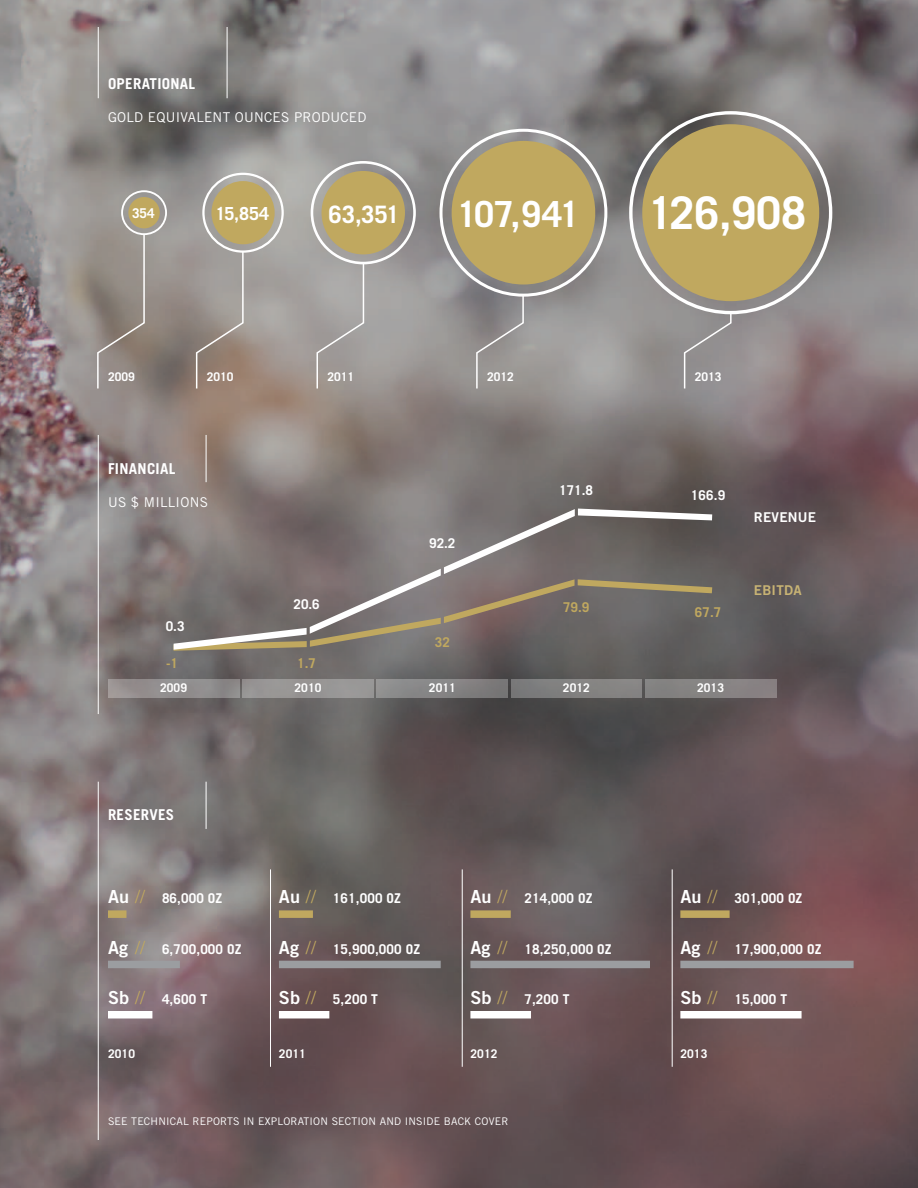
<style>
.page{position:relative;width:918px;height:1188px;background:#fff}
.page>*{position:absolute;margin:0;border:0;box-sizing:border-box;transform-origin:0 0}
.t1{font:700 45px "Trade Gothic";color:#fff}
.t2{font:700 36px "Trade Gothic";letter-spacing:-.04em;color:#fff}
.t3{font:700 24px "Trade Gothic";color:#fff}
.t4{font:700 18px "Trade Gothic";color:#fff}
.t5{font:700 15px "Trade Gothic";letter-spacing:.02em;color:#fff}
.t6{font:700 13.5px "Trade Gothic";letter-spacing:.01em;color:#fff}
.t7{font:13.5px "Trade Gothic";letter-spacing:.02em;color:#fff}
.t8{font:700 13.5px "Trade Gothic";color:#c0a85f}
.t9{font:13.5px "Trade Gothic Bold Two";letter-spacing:.02em;color:#fff}
.t10{font:13.5px "Trade Gothic Bold Two";letter-spacing:.02em;color:#c8b374}
.t11{font:700 12px "Trade Gothic";letter-spacing:.01em;color:#fff}
.t12{font:10.5px "Trade Gothic";letter-spacing:.02em;color:#fff}
.s1{font-family:"Trade Gothic Bold Two";font-weight:400;font-size:18px}
.s2{font-weight:300;font-size:18px;color:#c0a85f}
</style>
<div class="page">
<img style="left:0;top:0;width:918px;height:1188px">
<hr style="left:227px;top:27px;width:1px;height:71px;background:#fff">
<hr style="left:98px;top:27px;width:1px;height:71px;background:#fff">
<div style="left:311px;top:161px;width:105px;height:103px;border:3px solid #fff;border-radius:50%"></div>
<div style="left:202px;top:173px;width:82px;height:80px;border:2px solid #fff;border-radius:50%"></div>
<div style="left:121px;top:190px;width:46px;height:45px;border:2px solid #fff;border-radius:50%"></div>
<div style="left:642px;top:124px;width:177px;height:177px;background:#c0a85f;border-radius:50%"></div>
<div style="left:452px;top:141px;width:143px;height:144px;background:#c0a85f;border-radius:50%"></div>
<div style="left:322px;top:171px;width:83px;height:83px;background:#c0a85f;border-radius:50%"></div>
<div style="left:211px;top:181px;width:64px;height:63px;background:#c0a85f;border-radius:50%"></div>
<div style="left:128px;top:197px;width:32px;height:31px;background:#c0a85f;border-radius:50%"></div>
<svg style="left:96px;top:233px;width:50px;height:157px;background:#938b84"></svg>
<svg style="left:195px;top:250px;width:49px;height:140px;background:#9e938b"></svg>
<svg style="left:316px;top:261px;width:49px;height:129px;background:#a7a3a1"></svg>
<svg style="left:475px;top:294px;width:50px;height:96px;background:#949191"></svg>
<svg style="left:683px;top:311px;width:49px;height:79px;background:#989596"></svg>
<div style="left:511px;top:680px;width:130px;height:18px;background:#828180"></div>
<div style="left:645px;top:680px;width:131px;height:18px;background:#868282"></div>
<div style="left:108px;top:680px;width:131px;height:18px;background:linear-gradient(to right,#9a9393,#8a8989)"></div>
<div style="left:243px;top:680px;width:131px;height:18px;background:#989795"></div>
<div style="left:377px;top:680px;width:131px;height:18px;background:linear-gradient(to right,#919192,#787576)"></div>
<svg style="left:174px;top:509px;width:538px;height:142px;background:#7d7672"></svg>
<hr style="left:206px;top:435px;width:1px;height:47px;background:#fff">
<hr style="left:98px;top:435px;width:1px;height:279px;background:#fff">
<hr style="left:206px;top:782px;width:1px;height:47px;background:#fff">
<hr style="left:98px;top:782px;width:1px;height:358px;background:#fff">
<div style="left:108px;top:910px;width:18px;height:8px;background:#c0a85f"></div>
<div style="left:108px;top:961px;width:72px;height:7px;background:#9b9da0"></div>
<div style="left:108px;top:1011px;width:44px;height:7px;background:#fff"></div>
<hr style="left:270px;top:869px;width:1px;height:198px;background:#fff">
<hr style="left:672px;top:869px;width:1px;height:198px;background:#fff">
<div style="left:680px;top:910px;width:50px;height:8px;background:#c0a85f"></div>
<div style="left:680px;top:961px;width:174px;height:7px;background:#9b9da0"></div>
<div style="left:680px;top:1011px;width:122px;height:7px;background:#fff"></div>
<hr style="left:462px;top:869px;width:1px;height:198px;background:#fff">
<div style="left:470px;top:910px;width:41px;height:8px;background:#c0a85f"></div>
<div style="left:470px;top:961px;width:180px;height:7px;background:#9b9da0"></div>
<div style="left:470px;top:1011px;width:61px;height:7px;background:#fff"></div>
<div style="left:279px;top:910px;width:34px;height:8px;background:#c0a85f"></div>
<div style="left:279px;top:961px;width:162px;height:7px;background:#9b9da0"></div>
<div style="left:279px;top:1011px;width:50px;height:7px;background:#fff"></div>
<p class="t5" style="left:108px;top:74px;width:26px">OPERAT</p>
<p class="t5" style="left:157px;top:74px;width:14px">IONAL</p>
<p class="t7" style="left:108px;top:109px;width:146px">GOLD EQUIVALENT OUNCES</p>
<p class="t7" style="left:294px;top:109px;width:10px">PRODUCED</p>
<p class="t6" style="left:132px;top:205px;width:24px">354</p>
<h3 class="t4" style="left:216px;top:202px;width:55px">15,854</h3>
<h3 class="t3" style="left:328px;top:200px;width:73px">63,351</h3>
<h2 class="t2" style="left:457px;top:192px;width:124px">107,941</h2>
<h1 class="t1" style="left:648px;top:185px;width:160px">126,908</h1>
<p class="t11" style="left:108px;top:369px;width:28px">2009</p>
<p class="t11" style="left:207px;top:369px;width:28px">2010</p>
<p class="t11" style="left:327px;top:369px;width:28px">2011</p>
<p class="t11" style="left:487px;top:369px;width:28px">2012</p>
<p class="t11" style="left:695px;top:369px;width:28px">2013</p>
<p class="t5" style="left:108px;top:459px;width:21px">FINANC</p>
<p class="t5" style="left:156px;top:459px;width:13px">IAL</p>
<p class="t7" style="left:108px;top:494px;width:101px">US $ MILLIONS</p>
<p class="t6" style="left:166px;top:618px;width:20px">0.3</p>
<p class="t8" style="left:166px;top:655px;width:14px">-1</p>
<p class="t6" style="left:294px;top:595px;width:28px">20.6</p>
<p class="t8" style="left:297px;top:655px;width:20px">1.7</p>
<p class="t6" style="left:429px;top:535px;width:28px">92.2</p>
<p class="t8" style="left:435px;top:634px;width:17px">32</p>
<p class="t6" style="left:559px;top:482px;width:35px">171.8</p>
<p class="t6" style="left:691px;top:487px;width:36px">166.9</p>
<p class="t8" style="left:563px;top:599px;width:28px">79.9</p>
<p class="t8" style="left:695px;top:604px;width:28px">67.7</p>
<p class="t11" style="left:160px;top:681px;width:29px">2009</p>
<p class="t11" style="left:294px;top:681px;width:29px">2010</p>
<p class="t11" style="left:429px;top:681px;width:29px">2011</p>
<p class="t11" style="left:563px;top:681px;width:29px">2012</p>
<p class="t11" style="left:697px;top:681px;width:29px">2013</p>
<p class="t9" style="left:754px;top:509px;width:64px">REVENUE</p>
<p class="t10" style="left:754px;top:582px;width:49px">EBITDA</p>
<p class="t5" style="left:108px;top:806px;width:9px">RESER</p>
<p class="t5" style="left:150px;top:806px;width:17px">VES</p>
<p class="t6" style="left:108px;top:890px;width:116px"><span class="s1">Au</span> <span class="s2">//</span> 86,000 OZ</p>
<p class="t6" style="left:108px;top:941px;width:135px"><span class="s1">Ag</span> <span class="s2">//</span> 6,700,000 OZ</p>
<p class="t6" style="left:108px;top:991px;width:101px"><span class="s1">Sb</span> <span class="s2">//</span> 4,600 T</p>
<p class="t6" style="left:279px;top:890px;width:124px"><span class="s1">Au</span> <span class="s2">//</span> 161,000 OZ</p>
<p class="t6" style="left:279px;top:941px;width:143px"><span class="s1">Ag</span> <span class="s2">//</span> 15,900,000 OZ</p>
<p class="t6" style="left:279px;top:991px;width:101px"><span class="s1">Sb</span> <span class="s2">//</span> 5,200 T</p>
<p class="t6" style="left:470px;top:890px;width:124px"><span class="s1">Au</span> <span class="s2">//</span> 214,000 OZ</p>
<p class="t6" style="left:470px;top:941px;width:143px"><span class="s1">Ag</span> <span class="s2">//</span> 18,250,000 OZ</p>
<p class="t6" style="left:470px;top:991px;width:101px"><span class="s1">Sb</span> <span class="s2">//</span> 7,200 T</p>
<p class="t6" style="left:680px;top:890px;width:124px"><span class="s1">Au</span> <span class="s2">//</span> 301,000 OZ</p>
<p class="t6" style="left:680px;top:941px;width:143px"><span class="s1">Ag</span> <span class="s2">//</span> 17,900,000 OZ</p>
<p class="t6" style="left:680px;top:991px;width:108px"><span class="s1">Sb</span> <span class="s2">//</span> 15,000 T</p>
<p class="t11" style="left:108px;top:1046px;width:29px">2010</p>
<p class="t11" style="left:279px;top:1046px;width:29px">2011</p>
<p class="t11" style="left:470px;top:1046px;width:29px">2012</p>
<p class="t11" style="left:680px;top:1046px;width:29px">2013</p>
<p class="t12" style="left:108px;top:1115px;width:402px">SEE TECHNICAL REPORTS IN EXPLORATION SECTION AND INSIDE BACK COVER</p>
</div>
